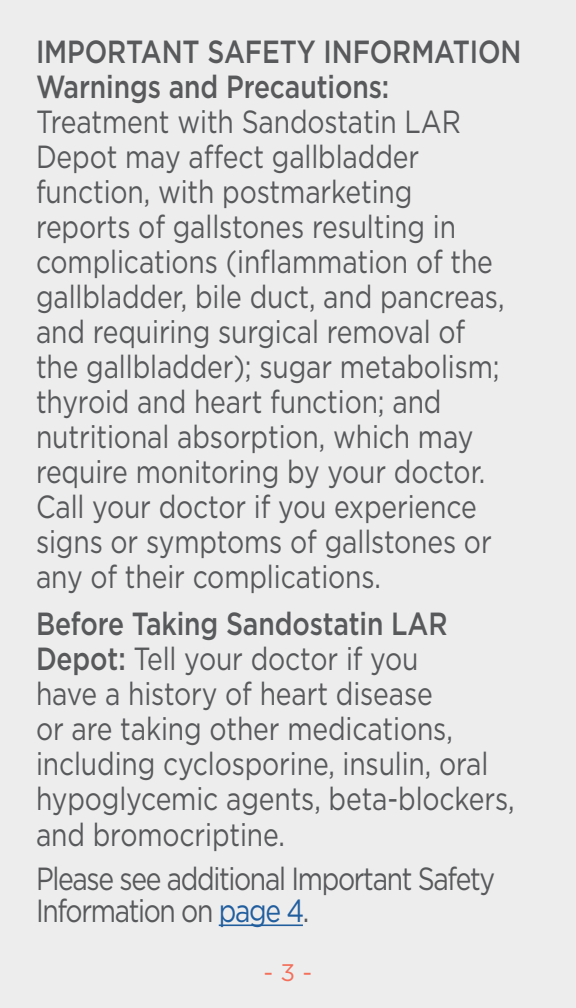
<style>
.page{position:relative;width:576px;height:1008px;background:#ededee}
.page>*{position:absolute;margin:0;border:0;box-sizing:border-box;transform-origin:0 0}
.t1{font:32px/35.2px "Gotham";letter-spacing:-.005em;color:#58595b;scale:.83 1}
.t2{font:32px/32px "Gotham";letter-spacing:-.05em;color:#58595b;scale:.83 1}
.t3{font:500 32px/35.2px "Gotham";letter-spacing:-.005em;color:#58595b;scale:.83 1}
.t4{font:24px "Gotham";color:#f3705b}
.s1{font-weight:500}
.s2{color:#215e9e}
</style>
<div class="page">
<hr style="left:219px;top:924px;width:84px;height:2px;background:#215e9e">
<p class="t3" style="left:36px;top:34px;width:587px">IMPORTANT SAFETY INFORMATION<br>Warnings and Precautions:</p>
<p class="t1" style="left:36px;top:104px;width:566px">Treatment with Sandostatin LAR Depot may affect gallbladder function, with postmarketing reports of gallstones resulting in complications (inflammation of the gallbladder, bile duct, and pancreas, and requiring surgical removal of the gallbladder); sugar metabolism; thyroid and heart function; and nutritional absorption, which may require monitoring by your doctor.<br>Call your doctor if you experience signs or symptoms of gallstones or any of their complications.</p>
<p class="t1" style="left:36px;top:606px;width:578px"><span class="s1">Before Taking Sandostatin LAR<br>Depot:</span> Tell your doctor if you<br>have a history of heart disease<br>or are taking other medications, including cyclosporine, insulin, oral hypoglycemic agents, beta-blockers, and bromocriptine.</p>
<p class="t2" style="left:36px;top:862px;width:555px">Please see additional Important Safety<br>Information on <span class="s2">page 4</span>.</p>
<p class="t4" style="left:264px;top:957px;width:50px">- 3 -</p>
</div>
